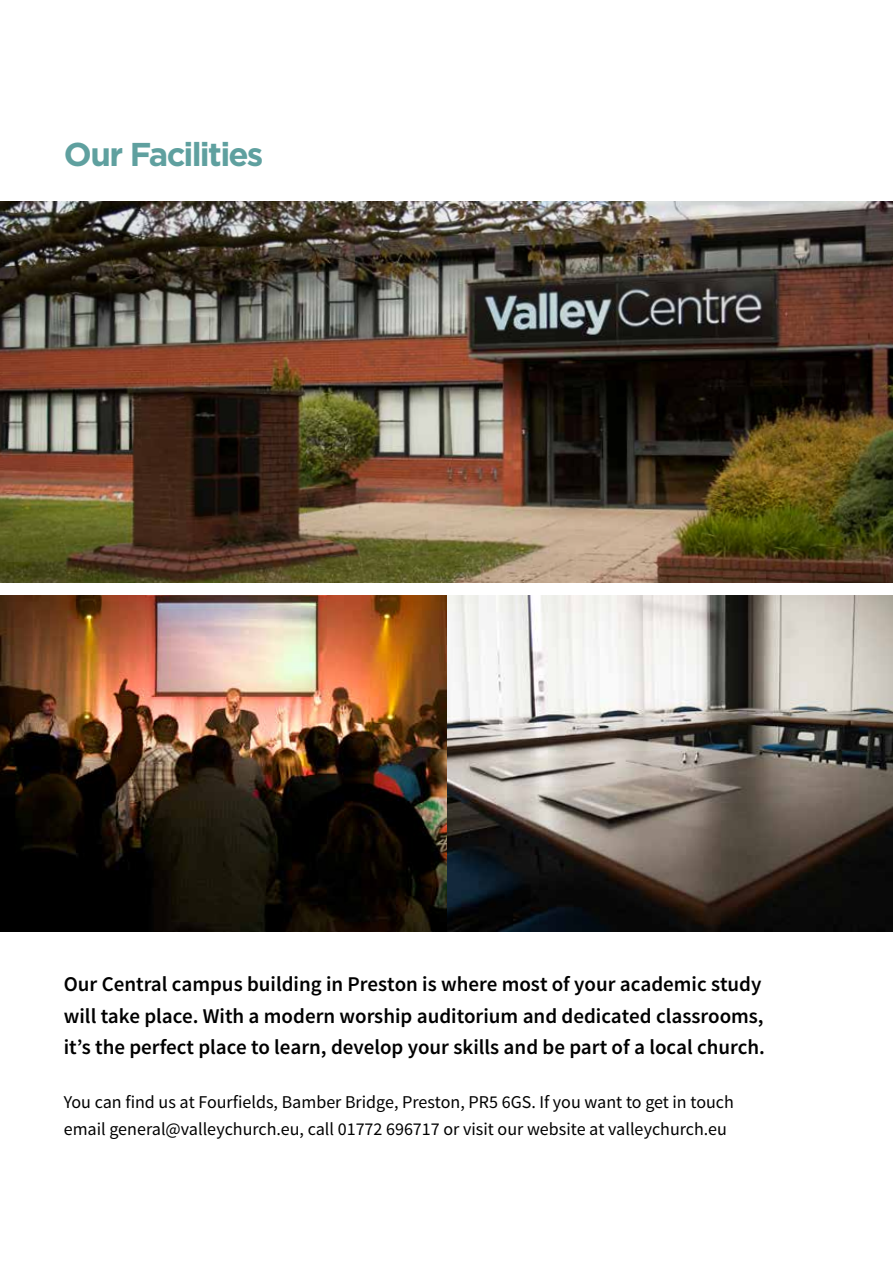
<style>
.page{position:relative;width:893px;height:1263px;background:#fff}
.page>*{position:absolute;margin:0;border:0;box-sizing:border-box;transform-origin:0 0}
.t1{font:700 33px "Gotham";letter-spacing:-.055em;color:#5fa09f}
.t2{font:600 21px/31.5px "Source Sans Pro";color:#000}
.t3{font:18px/27px "Source Sans Pro";color:#000}
</style>
<div class="page">
<img style="left:0;top:201px;width:893px;height:382px">
<img style="left:0;top:595px;width:893px;height:336px">
<h1 class="t1" style="left:64px;top:136px;width:201px">Our Facilities</h1>
<p class="t2" style="left:64px;top:969px;width:703px">Our Central campus building in Preston is where most of your academic study will take place. With a modern worship auditorium and dedicated classrooms, it’s the perfect place to learn, develop your skills and be part of a local church.</p>
<p class="t3" style="left:64px;top:1089px;width:672px">You can find us at Fourfields, Bamber Bridge, Preston, PR5 6GS. If you want to get in touch email general@valleychurch.eu, call 01772 696717 or visit our website at valleychurch.eu</p>
</div>
